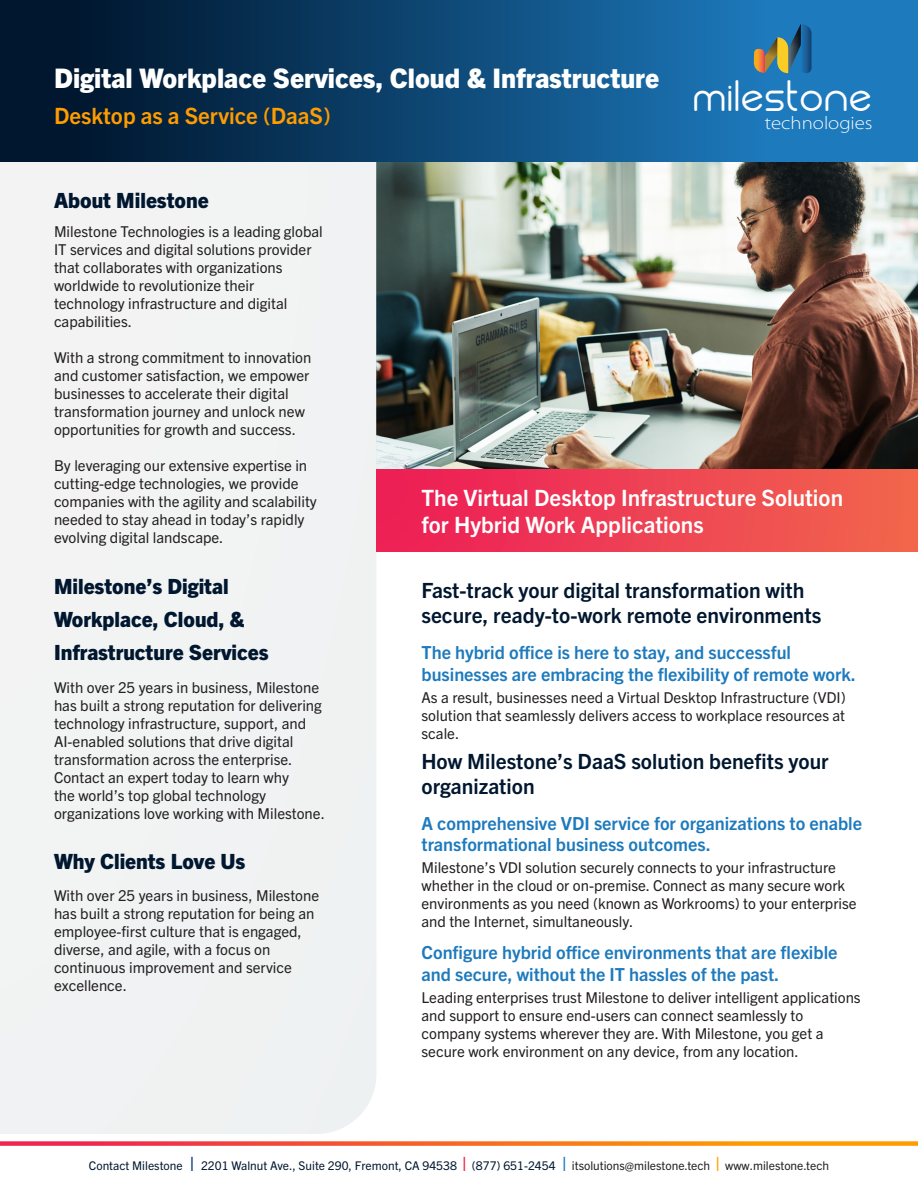
<style>
.page{position:relative;width:918px;height:1188px;background:#fff}
.page>*{position:absolute;margin:0;border:0;box-sizing:border-box;transform-origin:0 0}
.t1{font:45px "Biysk";letter-spacing:.02em;color:#fff;scale:1.04 1}
.t2{font:800 27px "Trade Gothic Next LT Pro";color:#fff}
.Section_Title_Larger{font:700 22.5px/27px "Trade Gothic Next LT Pro";color:#fff}
.t3{font:700 22.5px "Trade Gothic Next LT Pro";color:#ff9c00}
.Section_Title{font:700 21px/25.2px "Trade Gothic Next LT Pro";color:#00172f}
.t4{font:800 21px/33px "Trade Gothic Next LT Pro";color:#00172f}
.t5{font:300 semi-expanded 18.15px "Myriad Pro";color:#fff;scale:1.04 1}
.Subtitle_Blue_Bold{font:700 18px/21.6px "Trade Gothic Next LT Pro";color:#1d7abd}
.t6{font:15px/18px "Trade Gothic Next LT Pro";color:#231f20}
.t7{font:12px "Trade Gothic Next LT Pro";color:#00172f}
.s1{font-weight:800;font-size:18px;color:#083992}
.s2{font-weight:800;font-size:18px;color:#ee2650}
.s3{font-weight:800;font-size:18px;color:#1d7abd}
.s4{color:#231f20}
.s5{font-weight:800;font-size:18px;color:#ffa500}
</style>
<div class="page">
<svg style="left:0;top:1141px;width:918px;height:5px;background:#f7753a"></svg>
<img style="left:376px;top:162px;width:542px;height:308px">
<div style="left:0;top:162px;width:376px;height:972px;background:#f2f3f3"></div>
<div style="left:376px;top:470px;width:542px;height:82px;background:linear-gradient(to right,#ed1c58,#f1674e)"></div>
<div style="left:0;top:0;width:918px;height:162px;background:linear-gradient(to right,#000f23,#2187d0)"></div>
<svg style="left:754px;top:24px;width:58px;height:49px;background:#527982"></svg>
<p class="t2" style="left:54px;top:60px;width:607px">Digital Workplace Services, Cloud &amp; Infrastructure</p>
<p class="t3" style="left:54px;top:101px;width:278px">Desktop as a Service (DaaS)</p>
<p class="t4" style="left:54px;top:183px;width:156px">About Milestone</p>
<p class="t1" style="left:693px;top:80px;width:174px">milestone</p>
<p class="t5" style="left:765px;top:113px;width:105px">technologies</p>
<p class="t6" style="left:54px;top:221px;width:270px">Milestone Technologies is a leading global IT services and digital solutions provider that collaborates with organizations worldwide to revolutionize their technology infrastructure and digital capabilities.</p>
<p class="t6" style="left:54px;top:347px;width:259px">With a strong commitment to innovation and customer satisfaction, we empower businesses to accelerate their digital transformation journey and unlock new opportunities for growth and success.</p>
<p class="t6" style="left:54px;top:455px;width:264px">By leveraging our extensive expertise in cutting-edge technologies, we provide companies with the agility and scalability needed to stay ahead in today’s rapidly evolving digital landscape.</p>
<p class="t4" style="left:54px;top:569px;width:216px">Milestone’s Digital<br>Workplace, Cloud, &amp;<br>Infrastructure Services</p>
<p class="t6" style="left:54px;top:677px;width:269px">With over 25 years in business, Milestone has built a strong reputation for delivering technology infrastructure, support, and AI-enabled solutions that drive digital transformation across the enterprise.</p>
<p class="t6" style="left:54px;top:767px;width:272px">Contact an expert today to learn why<br>the world’s top global technology organizations love working with Milestone.</p>
<p class="t4" style="left:54px;top:844px;width:193px">Why Clients Love Us</p>
<p class="t6" style="left:54px;top:886px;width:267px">With over 25 years in business, Milestone has built a strong reputation for being an employee-first culture that is engaged, diverse, and agile, with a focus on continuous improvement and service excellence.</p>
<p class="Section_Title_Larger" style="left:422px;top:482px;width:423px">The Virtual Desktop Infrastructure Solution for Hybrid Work Applications</p>
<p class="Section_Title" style="left:422px;top:577px;width:401px">Fast-track your digital transformation with secure, ready-to-work remote environments</p>
<p class="Subtitle_Blue_Bold" style="left:422px;top:641px;width:436px">The hybrid office is here to stay, and successful businesses are embracing the flexibility of remote work.</p>
<p class="t6" style="left:422px;top:687px;width:426px;text-align:justify">As a result, businesses need a Virtual Desktop Infrastructure (VDI) solution that seamlessly delivers access to workplace resources at scale.</p>
<p class="Section_Title" style="left:422px;top:747px;width:409px">How Milestone’s DaaS solution benefits your organization</p>
<p class="Subtitle_Blue_Bold" style="left:422px;top:811px;width:442px">A comprehensive VDI service for organizations to enable transformational business outcomes.</p>
<p class="t6" style="left:422px;top:858px;width:437px">Milestone’s VDI solution securely connects to your infrastructure whether in the cloud or on-premise. Connect as many secure work environments as you need (known as Workrooms) to your enterprise and the Internet, simultaneously.</p>
<p class="Subtitle_Blue_Bold" style="left:422px;top:940px;width:418px">Configure hybrid office environments that are flexible and secure, without the IT hassles of the past.</p>
<p class="t6" style="left:422px;top:987px;width:441px">Leading enterprises trust Milestone to deliver intelligent applications and support to ensure end-users can connect seamlessly to company systems wherever they are. With Milestone, you get a secure work environment on any device, from any location.</p>
<p class="t7" style="left:89px;top:1157px;width:742px">Contact Milestone <span class="s1">|</span> 2201 Walnut Ave., Suite 290, Fremont, CA 94538 <span class="s2">|</span> (877) 651-2454 <span class="s3">|</span> <span class="s4">itsolutions@milestone.tech</span> <span class="s5">|</span> <span class="s4">www.milestone.tech</span></p>
</div>
